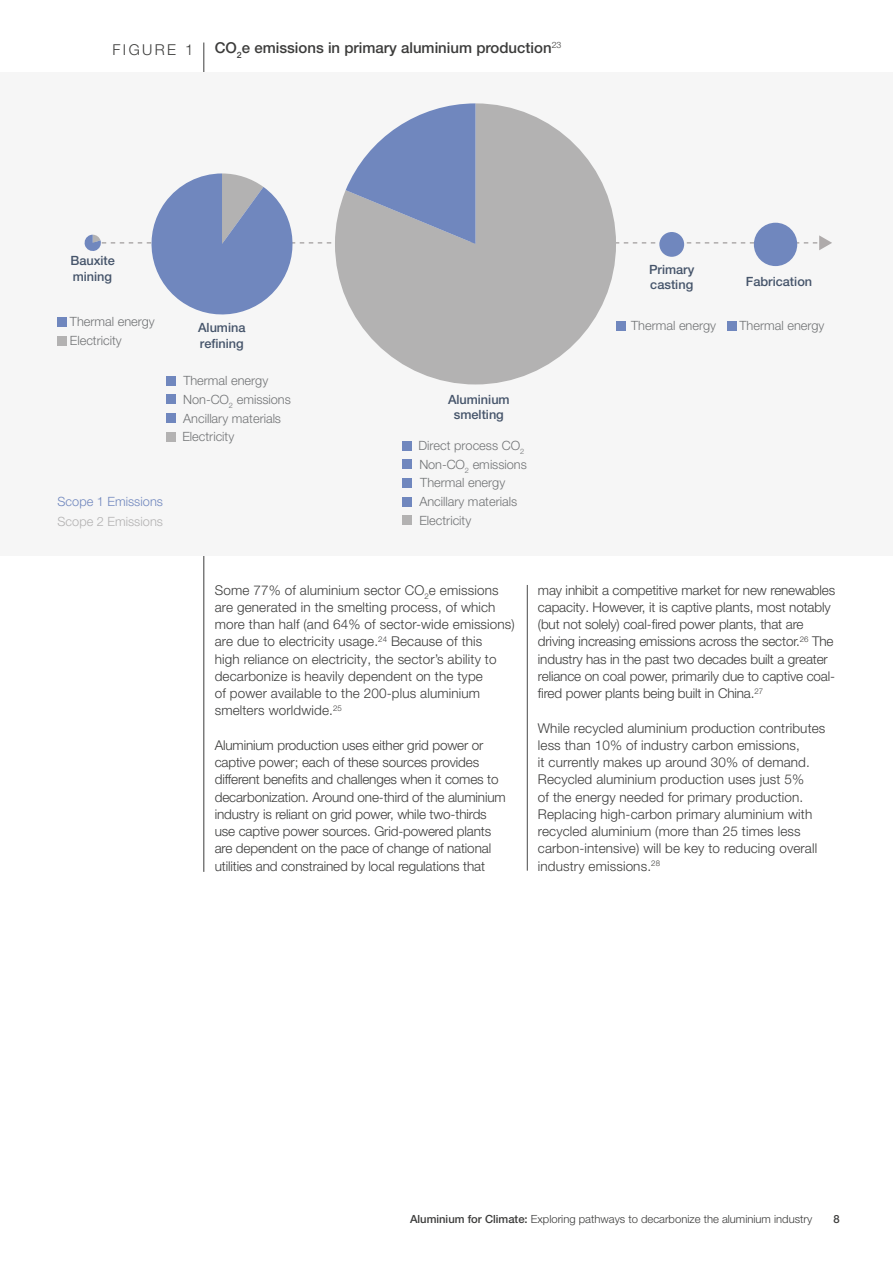
<style>
.page{position:relative;width:893px;height:1263px;background:#fff}
.page>*{position:absolute;margin:0;border:0;box-sizing:border-box;transform-origin:0 0}
.t1{font:500 15px "Helvetica Neue LT Pro";color:#3c3c3b}
.t2{font:300 15px "Helvetica Neue LT Pro";letter-spacing:.16em;color:#3c3c3b}
.t3{font:300 13.5px/17.2px "Helvetica Neue LT Pro";letter-spacing:-.01em;color:#3c3c3b}
.t4{font:300 13.5px/17.2px "Helvetica Neue LT Pro";letter-spacing:.01em;color:#3c3c3b}
.t5{font:300 12.75px/18.8px "Helvetica Neue LT Pro";color:#717375}
.t6{font:500 12.75px/15.3px "Helvetica Neue LT Pro";letter-spacing:-.005em;color:#45546a}
.t7{font:300 12.75px "Helvetica Neue LT Pro";color:#7087be}
.t8{font:300 12.75px "Helvetica Neue LT Pro";color:#b3b2b2}
.t9{font:300 11.25px "Helvetica Neue LT Pro";color:#3c3c3b}
.t10{font:500 11.25px "Helvetica Neue LT Pro";color:#3c3c3b}
.s1{font-weight:500}
</style>
<div class="page">
<hr style="left:204px;top:43px;width:1px;height:829px;background:#3c3c3b">
<div style="left:0;top:72px;width:893px;height:483px;background:#f6f6f6"></div>
<svg style="left:360px;top:324px;width:231px;height:60px;fill:#b3b2b2"></svg>
<svg style="left:84px;top:103px;width:748px;height:221px"></svg>
<div style="left:659px;top:232px;width:25px;height:25px;background:#7087be;border-radius:50%"></div>
<div style="left:754px;top:223px;width:43px;height:43px;background:#7087be;border-radius:50%"></div>
<div style="left:58px;top:336px;width:9px;height:9px;background:#b3b2b2"></div>
<div style="left:58px;top:317px;width:9px;height:9px;background:#7087be"></div>
<div style="left:166px;top:395px;width:9px;height:9px;background:#7087be"></div>
<div style="left:166px;top:413px;width:9px;height:10px;background:#7087be"></div>
<div style="left:166px;top:432px;width:9px;height:9px;background:#b3b2b2"></div>
<div style="left:166px;top:376px;width:9px;height:9px;background:#7087be"></div>
<div style="left:402px;top:478px;width:9px;height:9px;background:#7087be"></div>
<div style="left:402px;top:497px;width:9px;height:9px;background:#7087be"></div>
<div style="left:402px;top:516px;width:9px;height:9px;background:#b3b2b2"></div>
<div style="left:402px;top:460px;width:9px;height:9px;background:#7087be"></div>
<div style="left:402px;top:441px;width:9px;height:9px;background:#7087be"></div>
<div style="left:617px;top:321px;width:9px;height:9px;background:#7087be"></div>
<div style="left:728px;top:321px;width:9px;height:9px;background:#7087be"></div>
<hr style="left:527px;top:585px;width:1px;height:286px;background:#4a4a49">
<p class="t2" style="left:112px;top:41px;width:82px">FIGURE 1</p>
<p class="t1" style="left:215px;top:39px;width:348px">CO<sub>2</sub>e emissions in primary aluminium production<sup>23</sup></p>
<p class="t6" style="left:70px;top:253px;width:46px">Bauxite mining</p>
<p class="t5" style="left:70px;top:312px;width:86px">Thermal energy<br>Electricity</p>
<p class="t6" style="left:198px;top:320px;width:49px">Alumina refining</p>
<p class="t5" style="left:182px;top:371px;width:110px">Thermal energy<br>Non-CO<sub>2</sub> emissions<br>Ancillary materials<br>Electricity</p>
<p class="t7" style="left:58px;top:493px;width:107px">Scope 1 Emissions</p>
<p class="t8" style="left:58px;top:513px;width:107px">Scope 2 Emissions</p>
<p class="t6" style="left:448px;top:391px;width:63px;text-align:center">Aluminium smelting</p>
<p class="t5" style="left:418px;top:436px;width:110px">Direct process CO<sub>2<br></sub>Non-CO<sub>2</sub> emissions<br>Thermal energy<br>Ancillary materials<br>Electricity</p>
<p class="t6" style="left:649px;top:261px;width:47px">Primary casting</p>
<p class="t6" style="left:746px;top:273px;width:68px">Fabrication</p>
<p class="t5" style="left:631px;top:316px;width:86px">Thermal energy</p>
<p class="t5" style="left:740px;top:316px;width:86px">Thermal energy</p>
<p class="t4" style="left:215px;top:581px;width:302px">Some 77% of aluminium sector CO<sub>2</sub>e emissions are generated in the smelting process, of which more than half (and 64% of sector-wide emissions) are due to electricity usage.<sup>24</sup> Because of this<br>high reliance on electricity, the sector’s ability to decarbonize is heavily dependent on the type<br>of power available to the 200-plus aluminium smelters worldwide.<sup>25</sup></p>
<p class="t3" style="left:215px;top:736px;width:292px">Aluminium production uses either grid power or captive power; each of these sources provides different benefits and challenges when it comes to decarbonization. Around one-third of the aluminium industry is reliant on grid power, while two-thirds use captive power sources. Grid-powered plants are dependent on the pace of change of national utilities and constrained by local regulations that</p>
<p class="t3" style="left:538px;top:581px;width:299px">may inhibit a competitive market for new renewables capacity. However, it is captive plants, most notably (but not solely) coal-fired power plants, that are driving increasing emissions across the sector.<sup>26</sup> The industry has in the past two decades built a greater reliance on coal power, primarily due to captive coal&shy;fired power plants being built in China.<sup>27</sup></p>
<p class="t4" style="left:538px;top:719px;width:289px">While recycled aluminium production contributes less than 10% of industry carbon emissions,<br>it currently makes up around 30% of demand.<br>Recycled aluminium production uses just 5%<br>of the energy needed for primary production.<br>Replacing high-carbon primary aluminium with recycled aluminium (more than 25 times less carbon-intensive) will be key to reducing overall industry emissions.<sup>28</sup></p>
<p class="t9" style="left:410px;top:1212px;width:404px"><span class="s1">Aluminium for Climate:</span> Exploring pathways to decarbonize the aluminium industry</p>
<p class="t10" style="left:834px;top:1212px;width:8px">8</p>
</div>
